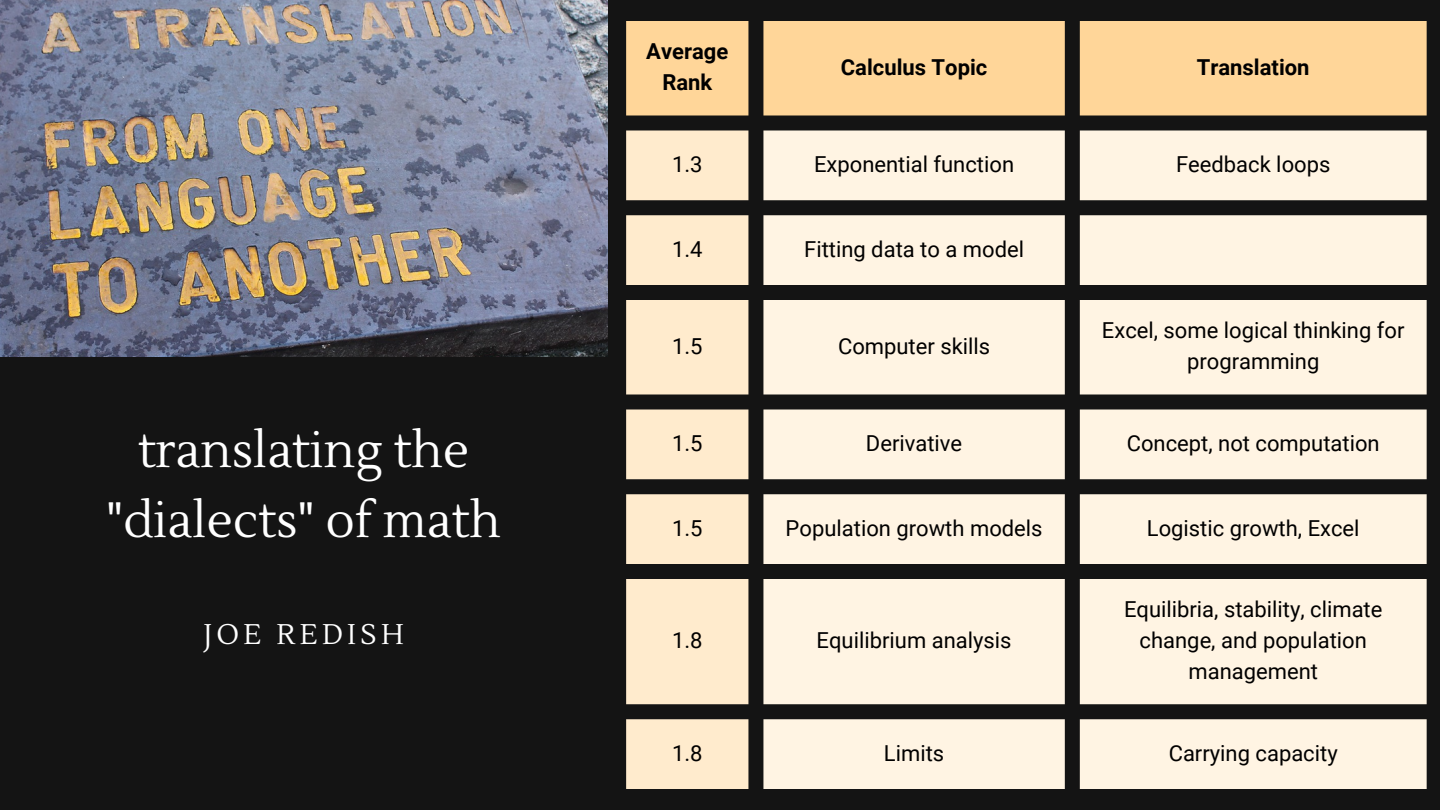
<style>
.page{position:relative;width:1440px;height:810px;background:#141414}
.page>*{position:absolute;margin:0;border:0;box-sizing:border-box;transform-origin:0 0}
.t1{font:48.8px/70.1px "Lustria";color:#fff;text-align:center}
.t2{font:28.4px "Lustria";letter-spacing:.15em;color:#fff}
.t3{font:22px/30.8px "Roboto";color:#000;text-align:center}
.t4{font:700 22px/30.8px "Roboto";color:#000;text-align:center}
</style>
<div class="page">
<div style="left:626px;top:21px;width:801px;height:95px;background:#ffd699"></div>
<svg style="left:626px;top:131px;width:122px;height:658px;background:#decdb3"></svg>
<svg style="left:763px;top:131px;width:664px;height:658px;background:#dad0c2"></svg>
<img style="left:0;top:0;width:608px;height:356px">
<p class="t1" style="left:107px;top:416px;width:396px">translating the "dialects" of math</p>
<p class="t2" style="left:203px;top:617px;width:202px">JOE REDISH</p>
<p class="t4" style="left:646px;top:36px;width:84px">Average<br>Rank</p>
<p class="t4" style="left:841px;top:52px;width:148px">Calculus Topic</p>
<p class="t4" style="left:1197px;top:52px;width:114px">Translation</p>
<p class="t3" style="left:672px;top:149px;width:32px">1.3</p>
<p class="t3" style="left:814px;top:149px;width:202px">Exponential function</p>
<p class="t3" style="left:1176px;top:149px;width:156px">Feedback loops</p>
<p class="t3" style="left:672px;top:234px;width:32px">1.4</p>
<p class="t3" style="left:804px;top:234px;width:221px">Fitting data to a model</p>
<p class="t3" style="left:672px;top:331px;width:32px">1.5</p>
<p class="t3" style="left:838px;top:331px;width:154px">Computer skills</p>
<p class="t3" style="left:1102px;top:315px;width:304px">Excel, some logical thinking for programming</p>
<p class="t3" style="left:672px;top:428px;width:32px">1.5</p>
<p class="t3" style="left:866px;top:428px;width:98px">Derivative</p>
<p class="t3" style="left:1127px;top:428px;width:254px">Concept, not computation</p>
<p class="t3" style="left:672px;top:513px;width:32px">1.5</p>
<p class="t3" style="left:786px;top:513px;width:258px">Population growth models</p>
<p class="t3" style="left:1147px;top:513px;width:214px">Logistic growth, Excel</p>
<p class="t3" style="left:672px;top:625px;width:32px">1.8</p>
<p class="t3" style="left:817px;top:625px;width:196px">Equilibrium analysis</p>
<p class="t3" style="left:1124px;top:594px;width:260px">Equilibria, stability, climate change, and population management</p>
<p class="t3" style="left:672px;top:738px;width:32px">1.8</p>
<p class="t3" style="left:884px;top:738px;width:62px">Limits</p>
<p class="t3" style="left:1169px;top:738px;width:171px">Carrying capacity</p>
</div>
